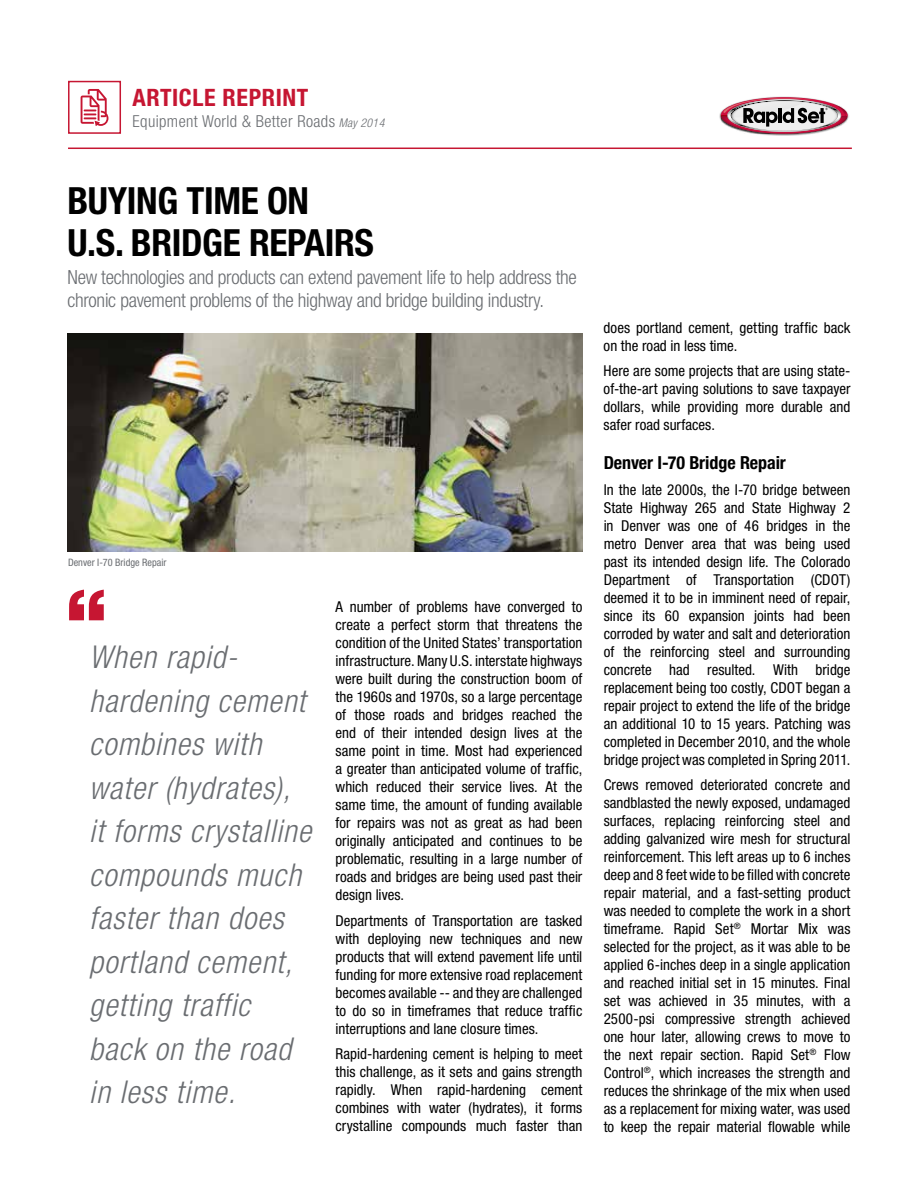
<style>
.page{position:relative;width:918px;height:1188px;background:#fff}
.page>*{position:absolute;margin:0;border:0;box-sizing:border-box;transform-origin:0 0}
.t1{font:900 81px "Helvetica Neue LT Std";color:#c61632}
.t2{font:700 condensed 37.5px/42px "Helvetica Neue LT Std";letter-spacing:-.01em;color:#000}
.t3{font:italic 300 condensed 31.5px/43.5px "Helvetica Neue LT Std";letter-spacing:.03em;color:#6a6d71}
.t4{font:700 condensed 24px "Helvetica Neue LT Std";letter-spacing:.025em;color:#c61632}
.t5{font:300 condensed 19.5px/23.4px "Helvetica Neue LT Std";letter-spacing:-.015em;color:#6a6d71}
.t6{font:700 condensed 18px "Helvetica Neue LT Std";letter-spacing:-.005em;color:#000}
.t7{font:300 condensed 16.5px "Helvetica Neue LT Std";letter-spacing:.025em;color:#6a6d71}
.t8{font:condensed 15px/18px "Helvetica Neue LT Std";color:#000;text-align:justify}
.t9{font:condensed 10.2px "Helvetica Neue LT Std";color:#6a6d71}
.s1{font-style:italic;font-size:12px}
</style>
<div class="page">
<hr style="left:68px;top:148px;width:784px;height:1px;background:#c61632">
<div style="left:68px;top:81px;width:53px;height:53px;background:#fff;border:2px solid #c61632"></div>
<svg style="left:81px;top:89px;width:27px;height:37px"></svg>
<img style="left:68px;top:333px;width:514px;height:218px">
<img style="left:719px;top:96px;width:130px;height:39px">
<svg style="left:721px;top:97px;width:127px;height:37px"></svg>
<h3 class="t4" style="left:133px;top:83px;width:177px">ARTICLE REPRINT</h3>
<p class="t7" style="left:133px;top:112px;width:253px">Equipment World &amp; Better Roads <span class="s1">May 2014</span></p>
<h2 class="t2" style="left:68px;top:179px;width:308px">BUYING TIME ON<br>U.S. BRIDGE REPAIRS</h2>
<h3 class="t5" style="left:68px;top:265px;width:511px">New technologies and products can extend pavement life to help address the chronic pavement problems of the highway and bridge building industry.</h3>
<p class="t9" style="left:68px;top:556px;width:100px">Denver I-70 Bridge Repair</p>
<h1 class="t1" style="left:65px;top:570px;width:44px">“</h1>
<h3 class="t3" style="left:89px;top:636px;width:223px">When rapid&shy;hardening cement combines with water (hydrates), it forms crystalline compounds much faster than does portland cement, getting traffic back on the road in less time.</h3>
<p class="t8" style="left:336px;top:598px;width:248px">A number of problems have converged to create a perfect storm that threatens the condition of the United States’ transportation infrastructure. Many U.S. interstate highways were built during the construction boom of the 1960s and 1970s, so a large percentage of those roads and bridges reached the end of their intended design lives at the same point in time. Most had experienced a greater than anticipated volume of traffic, which reduced their service lives. At the same time, the amount of funding available for repairs was not as great as had been originally anticipated and continues to be problematic, resulting in a large number of roads and bridges are being used past their design lives.</p>
<p class="t8" style="left:336px;top:911px;width:248px">Departments of Transportation are tasked with deploying new techniques and new products that will extend pavement life until funding for more extensive road replacement becomes available -- and they are challenged to do so in timeframes that reduce traffic interruptions and lane closure times.</p>
<p class="t8" style="left:336px;top:1045px;width:248px">Rapid-hardening cement is helping to meet this challenge, as it sets and gains strength rapidly. When rapid-hardening cement combines with water (hydrates), it forms crystalline compounds much faster than</p>
<p class="t8" style="left:604px;top:318px;width:248px">does portland cement, getting traffic back on the road in less time.</p>
<p class="t8" style="left:604px;top:362px;width:248px">Here are some projects that are using state&shy;of-the-art paving solutions to save taxpayer dollars, while providing more durable and safer road surfaces.</p>
<p class="t6" style="left:604px;top:452px;width:184px">Denver I-70 Bridge Repair</p>
<p class="t8" style="left:604px;top:480px;width:248px">In the late 2000s, the I-70 bridge between State Highway 265 and State Highway 2 in Denver was one of 46 bridges in the metro Denver area that was being used past its intended design life. The Colorado Department of Transportation (CDOT) deemed it to be in imminent need of repair, since its 60 expansion joints had been corroded by water and salt and deterioration of the reinforcing steel and surrounding concrete had resulted. With bridge replacement being too costly, CDOT began a repair project to extend the life of the bridge an additional 10 to 15 years. Patching was completed in December 2010, and the whole bridge project was completed in Spring 2011.</p>
<p class="t8" style="left:604px;top:776px;width:248px">Crews removed deteriorated concrete and sandblasted the newly exposed, undamaged surfaces, replacing reinforcing steel and adding galvanized wire mesh for structural reinforcement. This left areas up to 6 inches deep and 8 feet wide to be filled with concrete repair material, and a fast-setting product was needed to complete the work in a short timeframe. Rapid Set<sup>®</sup> Mortar Mix was selected for the project, as it was able to be applied 6-inches deep in a single application and reached initial set in 15 minutes. Final set was achieved in 35 minutes, with a 2500-psi compressive strength achieved one hour later, allowing crews to move to the next repair section. Rapid Set<sup>®</sup> Flow Control<sup>®</sup>, which increases the strength and reduces the shrinkage of the mix when used as a replacement for mixing water, was used to keep the repair material flowable while</p>
</div>
